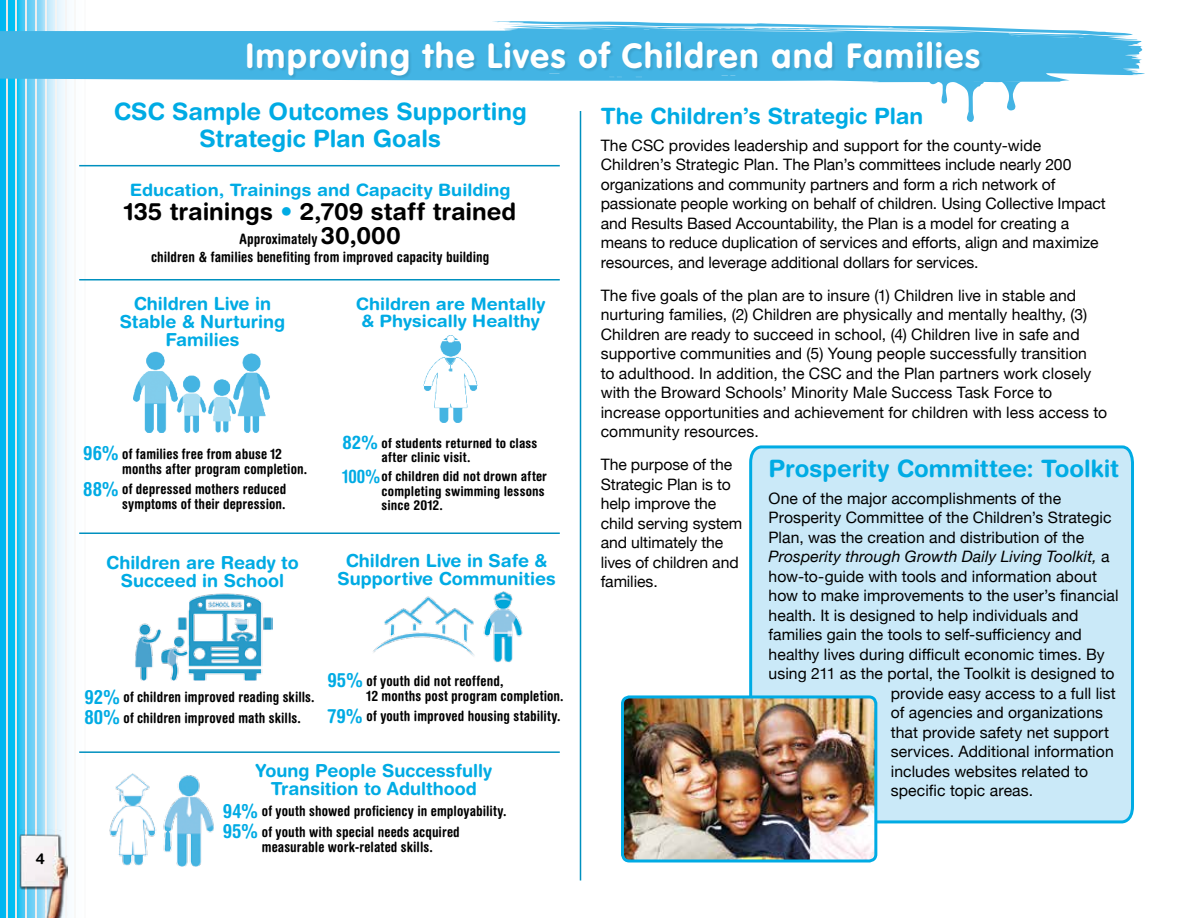
<style>
.page{position:relative;width:1188px;height:918px;background:#fff}
.page>*{position:absolute;margin:0;border:0;box-sizing:border-box;transform-origin:0 0}
.t1{font:700 34.5px "VAG Rounded";letter-spacing:.05em;color:#fff}
.t2{font:700 24px/27px "Helvetica Rounded LT Std";color:#00abe4;text-align:center}
.t3{font:700 24px "Helvetica Rounded LT Std";color:#000}
.t4{font:700 22.5px "Helvetica Rounded LT Std";color:#00abe4}
.t5{font:700 18px/18px "Helvetica Rounded LT Std";color:#00abe4;text-align:center}
.t6{font:700 17.1px/17.1px "Helvetica Rounded LT Std";color:#00abe4;text-align:center;scale:1.05 1}
.t7{font:15.75px/19.5px "Helvetica Neue";color:#000}
.t8{font:italic 15.75px "Helvetica Neue";letter-spacing:.005em;color:#000}
.t9{font:700 15px "Helvetica Rounded LT Std";color:#000}
.t10{font:700 condensed 14.25px/15px "Helvetica Rounded LT Std";letter-spacing:.005em;color:#000}
.t11{font:700 condensed 13.5px/14.2px "Helvetica Rounded LT Std";letter-spacing:.01em;color:#000;scale:1.05 1}
.s1{color:#00abe4}
.s2{font-stretch:normal;font-size:24px}
.s3{font-size:19.5px;color:#00abe4}
.s4{font-size:18.6px;color:#00abe4}
.s5{font-style:normal}
</style>
<div class="page">
<svg style="left:0;top:0;width:105px;height:918px"></svg>
<hr style="left:94px;top:0;width:2px;height:918px;background:#fff">
<hr style="left:84px;top:0;width:2px;height:918px;background:#fbfbfb">
<hr style="left:75px;top:0;width:1px;height:918px;background:#f8f8f7">
<hr style="left:65px;top:0;width:1px;height:918px;background:#f5f5f5">
<hr style="left:55px;top:0;width:1px;height:918px;background:#f3f3f2">
<hr style="left:45px;top:0;width:2px;height:918px;background:#f1f0f0">
<hr style="left:35px;top:0;width:2px;height:918px;background:#eee">
<hr style="left:26px;top:0;width:1px;height:918px;background:#ececec">
<hr style="left:16px;top:0;width:1px;height:918px;background:#eaeae9">
<hr style="left:6px;top:0;width:1px;height:918px;background:#e8e8e7">
<img style="left:19px;top:830px;width:49px;height:88px">
<hr style="left:580px;top:111px;width:1px;height:769px;background:#0090bf">
<div style="left:749px;top:445px;width:385px;height:380px;background:#cae9f8"></div>
<img style="left:622px;top:697px;width:254px;height:164px">
<div style="left:621px;top:695px;width:256px;height:167px;border:3px solid #00abe4;border-radius:7px"></div>
<img style="left:134px;top:351px;width:136px;height:82px">
<img style="left:423px;top:335px;width:55px;height:88px">
<img style="left:135px;top:593px;width:138px;height:87px">
<img style="left:109px;top:773px;width:105px;height:93px">
<img style="left:373px;top:591px;width:150px;height:72px">
<hr style="left:79px;top:532px;width:481px;height:2px;background:#0090bf">
<hr style="left:79px;top:165px;width:481px;height:1px;background:#0090bf">
<hr style="left:79px;top:279px;width:481px;height:1px;background:#0090bf">
<hr style="left:79px;top:751px;width:481px;height:2px;background:#0090bf">
<svg style="left:0;top:24px;width:1145px;height:58px;fill:#43b4e4"></svg>
<svg style="left:492px;top:21px;width:641px;height:15px"></svg>
<svg style="left:929px;top:78px;width:93px;height:44px"></svg>
<div style="left:248px;top:42px;width:735px;height:37px;background:#000;opacity:.1"></div>
<p class="t9" style="left:36px;top:850px;width:11px">4</p>
<h1 class="t1" style="left:246px;top:35px;width:736px">Improving the Lives of Children and Families</h1>
<h2 class="t2" style="left:114px;top:97px;width:415px">CSC Sample Outcomes Supporting<br>Strategic Plan Goals</h2>
<p class="t6" style="left:130px;top:181px;width:364px">Education, Trainings and Capacity Building</p>
<h2 class="t3" style="left:124px;top:197px;width:393px">135 trainings <span class="s1">•</span> 2,709 staff trained</h2>
<p class="t10" style="left:151px;top:230px;width:340px;line-height:18px;text-align:center">Approximately <span class="s2">30,000<br></span>children &amp; families benefiting from improved capacity building</p>
<p class="t5" style="left:120px;top:294px;width:167px">Children Live in<br>Stable &amp; Nurturing<br>Families</p>
<p class="t6" style="left:356px;top:295px;width:182px">Children are Mentally &amp; Physically Healthy</p>
<p class="t10" style="left:122px;top:446px;width:186px;text-indent:-39px"><span class="s3">96%</span> of families free from abuse 12 months after program completion.</p>
<p class="t10" style="left:83px;top:481px;width:205px;text-align:right"><span class="s3">88%</span> of depressed mothers reduced symptoms of their depression.</p>
<p class="t5" style="left:106px;top:553px;width:194px">Children are Ready to<br>Succeed in School</p>
<p class="t11" style="left:382px;top:436px;width:150px;text-indent:-39px"><span class="s4">82%</span> of students returned to class after clinic visit.</p>
<p class="t11" style="left:382px;top:469px;width:159px;text-indent:-39px"><span class="s4">100%</span>of children did not drown after completing swimming lessons since 2012.</p>
<p class="t5" style="left:337px;top:551px;width:220px">Children Live in Safe &amp;<br>Supportive Communities</p>
<p class="t10" style="left:367px;top:673px;width:199px;text-indent:-39px"><span class="s3">95%</span> of youth did not reoffend,<br>12 months post program completion.</p>
<p class="t10" style="left:328px;top:708px;width:235px"><span class="s3">79%</span> of youth improved housing stability.</p>
<p class="t10" style="left:84px;top:687px;width:232px;line-height:20.4px"><span class="s3">92%</span> of children improved reading skills.<br><span class="s3">80%</span> of children improved math skills.</p>
<p class="t5" style="left:255px;top:761px;width:238px">Young People Successfully<br>Transition to Adulthood</p>
<p class="t10" style="left:223px;top:801px;width:285px;line-height:20.4px"><span class="s3">94%</span> of youth showed proficiency in employability.<br><span class="s3">95%</span> of youth with special needs acquired</p>
<p class="t10" style="left:262px;top:839px;width:172px">measurable work-related skills.</p>
<h3 class="t4" style="left:601px;top:103px;width:324px">The Children’s Strategic Plan</h3>
<p class="t7" style="left:601px;top:134px;width:507px">The CSC provides leadership and support for the county-wide Children’s Strategic Plan. The Plan’s committees include nearly 200 organizations and community partners and form a rich network of passionate people working on behalf of children. Using Collective Impact and Results Based Accountability, the Plan is a model for creating a means to reduce duplication of services and efforts, align and maximize resources, and leverage additional dollars for services.</p>
<p class="t7" style="left:601px;top:284px;width:508px">The five goals of the plan are to insure (1) Children live in stable and nurturing families, (2) Children are physically and mentally healthy, (3)<br>Children are ready to succeed in school, (4) Children live in safe and supportive communities and (5) Young people successfully transition<br>to adulthood. In addition, the CSC and the Plan partners work closely with the Broward Schools’ Minority Male Success Task Force to increase opportunities and achievement for children with less access to community resources.</p>
<p class="t7" style="left:601px;top:454px;width:143px">The purpose of the<br>Strategic Plan is to help improve the child serving system and ultimately the lives of children and families.</p>
<h2 class="t2" style="left:769px;top:455px;width:352px">Prosperity Committee: Toolkit</h2>
<p class="t7" style="left:769px;top:487px;width:294px">One of the major accomplishments of the</p>
<p class="t7" style="left:769px;top:507px;width:344px">Prosperity Committee of the Children’s Strategic</p>
<p class="t7" style="left:769px;top:526px;width:317px">Plan, was the creation and distribution of the</p>
<p class="t8" style="left:769px;top:543px;width:342px">Prosperity through Growth Daily Living Toolkit, <span class="s5">a</span></p>
<p class="t7" style="left:769px;top:565px;width:330px">how-to-guide with tools and information about</p>
<p class="t7" style="left:769px;top:585px;width:352px">how to make improvements to the user’s financial</p>
<p class="t7" style="left:769px;top:604px;width:312px">health. It is designed to help individuals and</p>
<p class="t7" style="left:769px;top:624px;width:315px">families gain the tools to self-sufficiency and</p>
<p class="t7" style="left:769px;top:643px;width:338px">healthy lives during difficult economic times. By</p>
<p class="t7" style="left:769px;top:663px;width:347px">using 211 as the portal, the Toolkit is designed to</p>
<p class="t7" style="left:891px;top:682px;width:226px">provide easy access to a full list</p>
<p class="t7" style="left:891px;top:702px;width:214px">of agencies and organizations</p>
<p class="t7" style="left:891px;top:721px;width:220px">that provide safety net support</p>
<p class="t7" style="left:891px;top:741px;width:224px">services. Additional information</p>
<p class="t7" style="left:891px;top:760px;width:199px">includes websites related to</p>
<p class="t7" style="left:891px;top:780px;width:144px">specific topic areas.</p>
</div>
